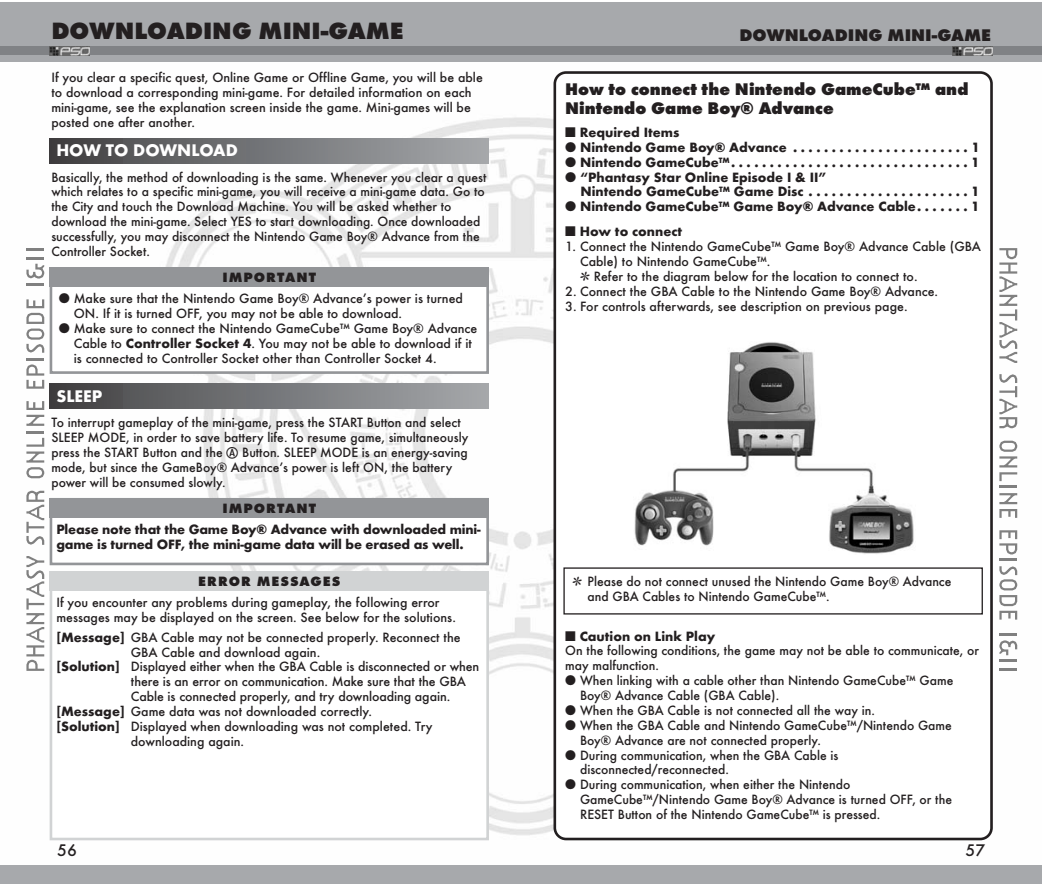
<style>
.page{position:relative;width:1042px;height:884px;background:#fff}
.page>*{position:absolute;margin:0;border:0;box-sizing:border-box;transform-origin:0 0}
.t1{font:800 24.5px "Futura T";color:#231f20}
.t2{font:800 17.5px/19.2px "Futura T";color:#231f20}
.t3{font:700 17.5px "Futura T";color:#fff}
.t4{font:500 17.5px "Futura T";color:#231f20}
.t5{font:500 14px/14.9px "Futura T";color:#231f20}
.t6{font:700 14px/14.9px "Futura T";color:#231f20}
.t7{font:800 14px "Futura T";letter-spacing:.07em;color:#231f20}
.s1{font-weight:700}
.s2{font-family:"SEGA Nintendo NGC";font-weight:400;font-size:12.25px}
</style>
<div class="page">
<img style="left:0;top:61px;width:1041px;height:780px">
<div style="left:0;top:2px;width:1041px;height:59px;background:#a7a9ac"></div>
<div style="left:0;top:865px;width:1041px;height:19px;background:#a7a9ac"></div>
<svg style="left:26px;top:556px;width:18px;height:115px"></svg>
<svg style="left:26px;top:491px;width:18px;height:54px"></svg>
<svg style="left:26px;top:438px;width:18px;height:40px"></svg>
<hr style="left:26px;top:431px;width:18px;height:3px;background:#808080">
<svg style="left:26px;top:401px;width:18px;height:25px"></svg>
<svg style="left:26px;top:299px;width:18px;height:90px"></svg>
<svg style="left:26px;top:284px;width:18px;height:2px"></svg>
<svg style="left:26px;top:257px;width:18px;height:21px"></svg>
<svg style="left:26px;top:248px;width:18px;height:2px"></svg>
<div style="left:0;top:46px;width:1041px;height:9px;background:#808285"></div>
<img style="left:50px;top:46px;width:40px;height:9px">
<svg style="left:999px;top:248px;width:18px;height:115px"></svg>
<svg style="left:999px;top:374px;width:18px;height:54px"></svg>
<svg style="left:999px;top:441px;width:18px;height:46px"></svg>
<svg style="left:999px;top:493px;width:18px;height:25px"></svg>
<svg style="left:999px;top:530px;width:18px;height:89px"></svg>
<svg style="left:999px;top:633px;width:18px;height:29px"></svg>
<hr style="left:999px;top:668px;width:18px;height:3px;background:#808080">
<img style="left:952px;top:46px;width:40px;height:9px">
<div style="left:50px;top:138px;width:439px;height:25px;background:linear-gradient(to right,#424243,#a7aaad)"></div>
<div style="left:50px;top:384px;width:439px;height:25px;background:linear-gradient(to right,#424243,#a7aaad)"></div>
<div style="left:51px;top:499px;width:436px;height:65px;background:#fff"></div>
<div style="left:50px;top:498px;width:439px;height:67px;border:3px solid #939598"></div>
<div style="left:50px;top:498px;width:439px;height:20px;background:#939598"></div>
<div style="left:51px;top:268px;width:436px;height:104px;background:#fff"></div>
<div style="left:50px;top:267px;width:439px;height:107px;border:3px solid #939598"></div>
<div style="left:50px;top:267px;width:439px;height:20px;background:#939598"></div>
<div style="left:51px;top:586px;width:436px;height:253px;background:#fff"></div>
<div style="left:50px;top:585px;width:439px;height:255px;border:3px solid #d1d3d4"></div>
<div style="left:50px;top:571px;width:439px;height:19px;background:#d1d3d4"></div>
<svg style="left:553px;top:71px;width:439px;height:769px"></svg>
<div style="left:564px;top:568px;width:418px;height:46px;background:#fff"></div>
<div style="left:563px;top:567px;width:419px;height:47px;border:1px solid #231f20"></div>
<img style="left:633px;top:342px;width:282px;height:212px">
<h1 class="t1" style="left:51px;top:21px;width:354px">DOWNLOADING MINI-GAME</h1>
<p class="t5" style="left:51px;top:71px;width:433px">If you clear a specific quest, Online Game or Offline Game, you will be able to download a corresponding mini-game. For detailed information on each mini-game, see the explanation screen inside the game. Mini-games will be posted one after another.</p>
<p class="t3" style="left:56px;top:143px;width:183px">HOW TO DOWNLOAD</p>
<p class="t5" style="left:51px;top:170px;width:436px">Basically, the method of downloading is the same. Whenever you clear a quest which relates to a specific mini-game, you will receive a mini-game data. Go to the City and touch the Download Machine. You will be asked whether to download the mini-game. Select YES to start downloading. Once downloaded successfully, you may disconnect the Nintendo Game Boy® Advance from the Controller Socket.</p>
<p class="t7" style="left:222px;top:272px;width:95px">IMPORTANT</p>
<p class="t5" style="left:74px;top:292px;width:390px;text-indent:-15px">● Make sure that the Nintendo Game Boy® Advance’s power is turned<br>ON. If it is turned OFF, you may not be able to download.</p>
<p class="t5" style="left:74px;top:322px;width:405px;text-indent:-15px">● Make sure to connect the Nintendo GameCube™ Game Boy® Advance<br>Cable to <span class="s1">Controller Socket 4</span>. You may not be able to download if it is connected to Controller Socket other than Controller Socket 4.</p>
<p class="t3" style="left:56px;top:389px;width:47px">SLEEP</p>
<p class="t5" style="left:51px;top:416px;width:418px">To interrupt gameplay of the mini-game, press the START Button and select SLEEP MODE, in order to save battery life. To resume game, simultaneously press the START Button and the <span class="s2">a</span> Button. SLEEP MODE is an energy-saving mode, but since the GameBoy® Advance’s power is left ON, the battery power will be consumed slowly.</p>
<p class="t7" style="left:222px;top:502px;width:95px">IMPORTANT</p>
<p class="t6" style="left:56px;top:523px;width:425px">Please note that the Game Boy® Advance with downloaded mini&shy;game is turned OFF, the mini-game data will be erased as well.</p>
<p class="t7" style="left:198px;top:575px;width:144px">ERROR MESSAGES</p>
<p class="t5" style="left:56px;top:595px;width:401px">If you encounter any problems during gameplay, the following error messages may be displayed on the screen. See below for the solutions.</p>
<p class="t5" style="left:56px;top:630px;width:406px"><span class="s1">[Message]</span> GBA Cable may not be connected properly. Reconnect the</p>
<p class="t5" style="left:131px;top:645px;width:191px">GBA Cable and download again.</p>
<p class="t5" style="left:56px;top:660px;width:424px"><span class="s1">[Solution]</span> Displayed either when the GBA Cable is disconnected or when</p>
<p class="t5" style="left:131px;top:675px;width:337px">there is an error on communication. Make sure that the GBA</p>
<p class="t5" style="left:131px;top:690px;width:321px">Cable is connected properly, and try downloading again.</p>
<p class="t5" style="left:56px;top:705px;width:317px"><span class="s1">[Message]</span> Game data was not downloaded correctly.</p>
<p class="t5" style="left:56px;top:720px;width:378px"><span class="s1">[Solution]</span> Displayed when downloading was not completed. Try</p>
<p class="t5" style="left:131px;top:734px;width:115px">downloading again.</p>
<p class="t4" style="left:57px;top:843px;width:21px">56</p>
<p class="t2" style="left:739px;top:27px;width:253px">DOWNLOADING MINI-GAME</p>
<p class="t2" style="left:565px;top:81px;width:405px">How to connect the Nintendo GameCube™ and<br>Nintendo Game Boy® Advance</p>
<p class="t6" style="left:565px;top:126px;width:116px">■ Required Items</p>
<p class="t6" style="left:565px;top:141px;width:416px">● Nintendo Game Boy® Advance . . . . . . . . . . . . . . . . . . . . . . . 1</p>
<p class="t6" style="left:565px;top:156px;width:416px">● Nintendo GameCube™. . . . . . . . . . . . . . . . . . . . . . . . . . . . . . . 1</p>
<p class="t6" style="left:580px;top:171px;width:400px;text-indent:-15px">● “Phantasy Star Online Episode I &amp; II”<br>Nintendo GameCube™ Game Disc . . . . . . . . . . . . . . . . . . . . . 1</p>
<p class="t6" style="left:565px;top:200px;width:416px">● Nintendo GameCube™ Game Boy® Advance Cable. . . . . . . 1</p>
<p class="t6" style="left:565px;top:225px;width:118px">■ How to connect</p>
<p class="t5" style="left:580px;top:240px;width:402px;text-indent:-15px">1. Connect the Nintendo GameCube™ Game Boy® Advance Cable (GBA<br>Cable) to Nintendo GameCube™.<br>✻ Refer to the diagram below for the location to connect to.</p>
<p class="t5" style="left:565px;top:284px;width:374px">2. Connect the GBA Cable to the Nintendo Game Boy® Advance.</p>
<p class="t5" style="left:565px;top:299px;width:344px">3. For controls afterwards, see description on previous page.</p>
<p class="t5" style="left:587px;top:575px;width:365px;text-indent:-15px">✻ Please do not connect unused the Nintendo Game Boy® Advance and GBA Cables to Nintendo GameCube™.</p>
<p class="t5" style="left:565px;top:629px;width:415px">■ <span class="s1">Caution on Link Play<br></span>On the following conditions, the game may not be able to communicate, or may malfunction.</p>
<p class="t5" style="left:580px;top:674px;width:375px;text-indent:-15px">● When linking with a cable other than Nintendo GameCube™ Game<br>Boy® Advance Cable (GBA Cable).</p>
<p class="t5" style="left:565px;top:704px;width:311px">● When the GBA Cable is not connected all the way in.</p>
<p class="t5" style="left:580px;top:718px;width:373px;text-indent:-15px">● When the GBA Cable and Nintendo GameCube™/Nintendo Game<br>Boy® Advance are not connected properly.</p>
<p class="t5" style="left:580px;top:748px;width:260px;text-indent:-15px">● During communication, when the GBA Cable is disconnected/reconnected.</p>
<p class="t5" style="left:580px;top:778px;width:373px;text-indent:-15px">● During communication, when either the Nintendo<br>GameCube™/Nintendo Game Boy® Advance is turned OFF, or the<br>RESET Button of the Nintendo GameCube™ is pressed.</p>
<p class="t4" style="left:965px;top:843px;width:21px">57</p>
</div>
